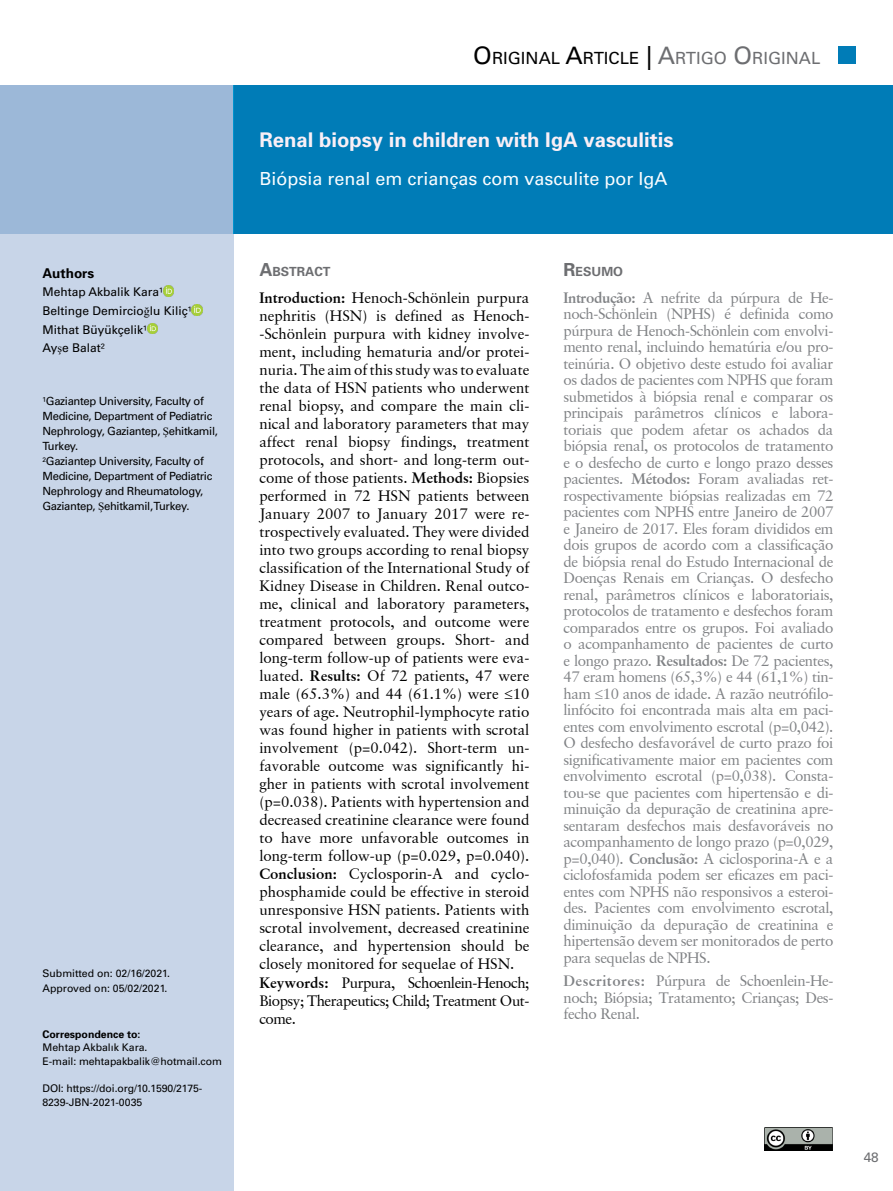
<style>
.page{position:relative;width:893px;height:1191px;background:#fff}
.page>*{position:absolute;margin:0;border:0;box-sizing:border-box;transform-origin:0 0}
.t1{font:20.25px "Univers 65 Bold";color:#f9eff6}
.t2{font:18px "Univers LT Std";color:#fafdff}
.t3{font:16.8px "Univers LT Std";color:#000}
.t4{font:15px/16.5px "Garamond Retrospective S Si";letter-spacing:-.025em;color:#808285;text-align:justify}
.t5{font:15px/18px "Garamond Retrospective S Si";letter-spacing:-.015em;color:#000;text-align:justify}
.t6{font:13.5px "Univers 65 Bold";color:#000}
.t7{font:13.5px "Univers LT Std";color:#6d6e71}
.t8{font:12.6px "Univers 65 Bold";color:#6d6e71}
.t9{font:12px/18.6px "Univers LT Std";color:#000}
.t10{font:11.25px/15px "Univers LT Std";letter-spacing:-.03em;color:#000}
.t11{font:10.5px/13.5px "Univers LT Std";letter-spacing:-.01em;color:#000}
.t12{font:10.5px "Univers 65 Bold";color:#000}
.s1{font-family:"Times New Roman"}
.s2{font-size:24px}
.s3{font-size:24px;color:#6d6e71}
.s4{color:#6d6e71}
.s5{font-size:18px}
.s6{font-weight:700}
</style>
<div class="page">
<div style="left:0;top:234px;width:234px;height:957px;background:#c8d5e8"></div>
<div style="left:234px;top:85px;width:659px;height:149px;background:#007cb7"></div>
<div style="left:0;top:85px;width:234px;height:149px;background:#9cb8d8"></div>
<div style="left:839px;top:46px;width:17px;height:17px;background:#007cb7"></div>
<svg style="left:163px;top:286px;width:11px;height:10px"></svg>
<svg style="left:192px;top:304px;width:11px;height:11px"></svg>
<svg style="left:147px;top:323px;width:11px;height:11px"></svg>
<img style="left:764px;top:1127px;width:68px;height:23px">
<p class="t6" style="left:43px;top:265px;width:53px">Authors</p>
<p class="t9" style="left:43px;top:283px;width:151px">Mehtap Akbalik Kara¹<br>Beltinge Demircio<span class="s1">ğ</span>lu Kiliç¹<br>Mithat Büyükçelik¹<br>Ay<span class="s1">ş</span>e Balat²</p>
<p class="t10" style="left:43px;top:394px;width:177px">¹Gaziantep University, Faculty of<br>Medicine, Department of Pediatric<br>Nephrology, Gaziantep, <span class="s1">Ş</span>ehitkamil,<br>Turkey.<br><sup>2</sup>Gaziantep University, Faculty of<br>Medicine, Department of Pediatric<br>Nephrology and Rheumatology,<br>Gaziantep, <span class="s1">Ş</span>ehitkamil, Turkey.</p>
<p class="t11" style="left:43px;top:965px;width:129px;line-height:15.6px">Submitted on: 02/16/2021.<br>Approved on: 05/02/2021.</p>
<p class="t12" style="left:43px;top:1027px;width:100px">Correspondence to:</p>
<p class="t11" style="left:43px;top:1040px;width:181px">Mehtap Akbalık Kara.<br>E-mail: mehtapakbalik@hotmail.com</p>
<p class="t11" style="left:43px;top:1082px;width:161px">DOI: https://doi.org/10.1590/2175-<br>8239-JBN-2021-0035</p>
<p class="t3" style="left:473px;top:48px;width:349px"><span class="s2">O</span>RIGINAL <span class="s2">A</span>RTICLE <span class="s2">|</span> <span class="s3">A</span><span class="s4">RTIGO</span> <span class="s3">O</span><span class="s4">RIGINAL</span></p>
<h1 class="t1" style="left:259px;top:128px;width:416px">Renal biopsy in children with IgA vasculitis</h1>
<p class="t2" style="left:259px;top:168px;width:410px">Biópsia renal em crianças com vasculite por IgA</p>
<p class="t8" style="left:259px;top:264px;width:73px"><span class="s5">A</span>BSTRACT</p>
<p class="t5" style="left:259px;top:288px;width:272px"><span class="s6">Introduction:</span> Henoch-Schönlein purpura nephritis (HSN) is defined as Henoch--Schönlein purpura with kidney involve&shy;ment, including hematuria and/or protei&shy;nuria. The aim of this study was to evaluate the data of HSN patients who underwent renal biopsy, and compare the main cli&shy;nical and laboratory parameters that may affect renal biopsy findings, treatment protocols, and short- and long-term out&shy;come of those patients. <span class="s6">Methods:</span> Biopsies performed in 72 HSN patients between January 2007 to January 2017 were re&shy;trospectively evaluated. They were divided into two groups according to renal biopsy classification of the International Study of Kidney Disease in Children. Renal outco&shy;me, clinical and laboratory parameters, treatment protocols, and outcome were compared between groups. Short- and long-term follow-up of patients were eva&shy;luated. <span class="s6">Results:</span> Of 72 patients, 47 were male (65.3%) and 44 (61.1%) were ≤10 years of age. Neutrophil-lymphocyte ratio was found higher in patients with scrotal involvement (p=0.042). Short-term un&shy;favorable outcome was significantly hi&shy;gher in patients with scrotal involvement (p=0.038). Patients with hypertension and decreased creatinine clearance were found to have more unfavorable outcomes in long-term follow-up (p=0.029, p=0.040).<br><span class="s6">Conclusion:</span> Cyclosporin-A and cyclo&shy;phosphamide could be effective in steroid unresponsive HSN patients. Patients with scrotal involvement, decreased creatinine clearance, and hypertension should be closely monitored for sequelae of HSN.</p>
<p class="t5" style="left:259px;top:973px;width:272px"><span class="s6">Keywords:</span> Purpura, Schoenlein-Henoch; Biopsy; Therapeutics; Child; Treatment Out&shy;come.</p>
<p class="t8" style="left:563px;top:264px;width:61px"><span class="s5">R</span>ESUMO</p>
<p class="t4" style="left:563px;top:289px;width:272px"><span class="s6">Introdução:</span> A nefrite da púrpura de He&shy;noch-Schönlein (NPHS) é definida como púrpura de Henoch-Schönlein com envolvi&shy;mento renal, incluindo hematúria e/ou pro&shy;teinúria. O objetivo deste estudo foi avaliar os dados de pacientes com NPHS que foram submetidos à biópsia renal e comparar os principais parâmetros clínicos e labora&shy;toriais que podem afetar os achados da biópsia renal, os protocolos de tratamento e o desfecho de curto e longo prazo desses pacientes. <span class="s6">Métodos:</span> Foram avaliadas ret&shy;rospectivamente biópsias realizadas em 72 pacientes com NPHS entre Janeiro de 2007 e Janeiro de 2017. Eles foram divididos em dois grupos de acordo com a classificação de biópsia renal do Estudo Internacional de Doenças Renais em Crianças. O desfecho renal, parâmetros clínicos e laboratoriais, protocolos de tratamento e desfechos foram comparados entre os grupos. Foi avaliado o acompanhamento de pacientes de curto e longo prazo. <span class="s6">Resultados:</span> De 72 pacientes, 47 eram homens (65,3%) e 44 (61,1%) tin&shy;ham ≤10 anos de idade. A razão neutrófilo&shy;linfócito foi encontrada mais alta em paci&shy;entes com envolvimento escrotal (p=0,042).<br>O desfecho desfavorável de curto prazo foi significativamente maior em pacientes com envolvimento escrotal (p=0,038). Consta&shy;tou-se que pacientes com hipertensão e di&shy;minuição da depuração de creatinina apre&shy;sentaram desfechos mais desfavoráveis no acompanhamento de longo prazo (p=0,029, p=0,040). <span class="s6">Conclusão:</span> A ciclosporina-A e a ciclofosfamida podem ser eficazes em paci&shy;entes com NPHS não responsivos a esteroi&shy;des. Pacientes com envolvimento escrotal, diminuição da depuração de creatinina e hipertensão devem ser monitorados de perto para sequelas de NPHS.</p>
<p class="t4" style="left:563px;top:972px;width:271px"><span class="s6">Descritores:</span> Púrpura de Schoenlein-He&shy;noch; Biópsia; Tratamento; Crianças; Des&shy;fecho Renal.</p>
<p class="t7" style="left:864px;top:1149px;width:17px">48</p>
</div>
